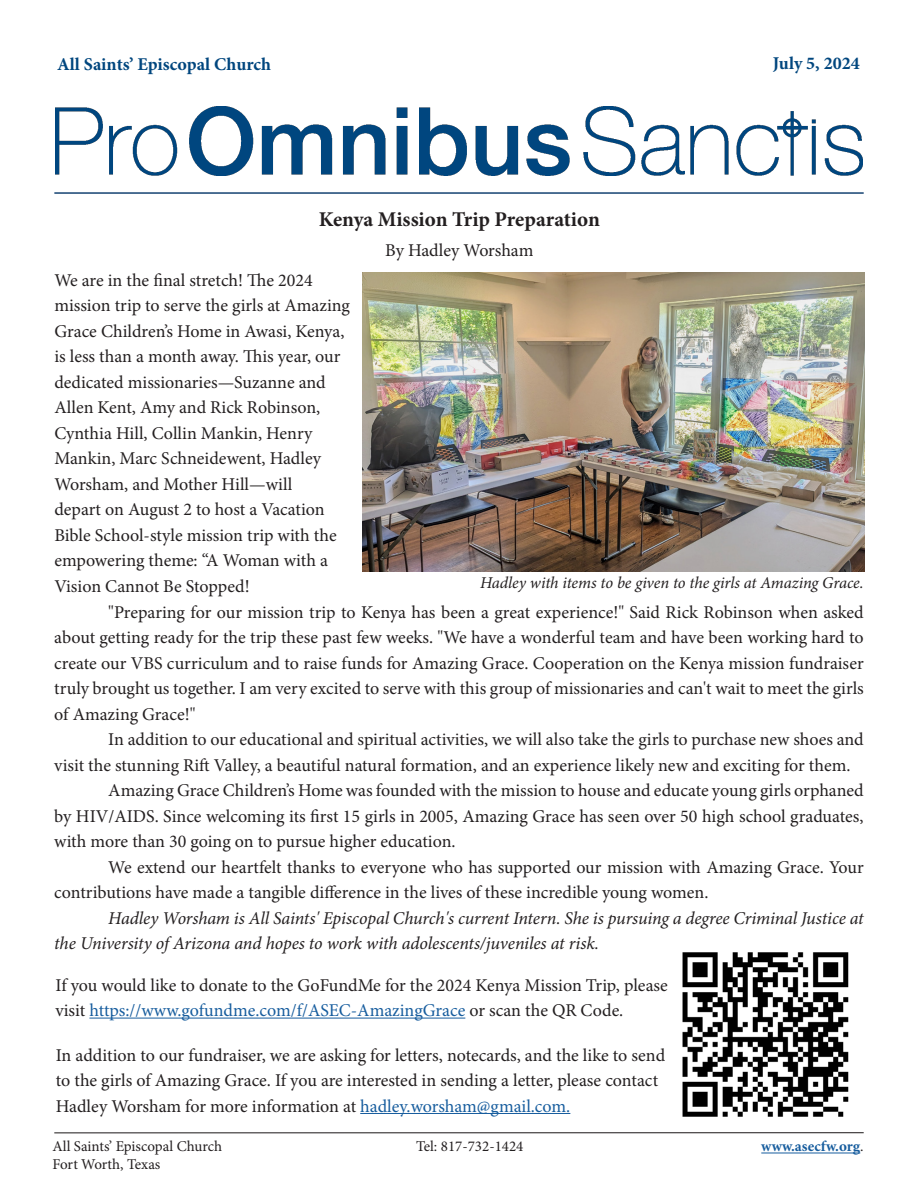
<style>
.page{position:relative;width:918px;height:1188px;background:#fff}
.page>*{position:absolute;margin:0;border:0;box-sizing:border-box;transform-origin:0 0}
.t1{font:700 21px "Minion Pro";letter-spacing:-.005em;color:#231f20}
.t2{font:18px/25.5px "Minion Pro";letter-spacing:-.005em;color:#231f20}
.t3{font:italic 18px/25.5px "Minion Pro";letter-spacing:-.01em;color:#231f20}
.t4{font:700 18px "Minion Pro";color:#00467e}
.t5{font:italic 16.5px "Minion Pro";letter-spacing:-.005em;color:#231f20}
.t6{font:15px "Minion Pro";color:#231f20}
.t7{font:700 15px "Minion Pro";letter-spacing:.01em;color:#175d9e}
.s1{color:#175d9e}
.s2{font-weight:400;color:#231f20}
</style>
<div class="page">
<hr style="left:54px;top:1132px;width:810px;height:1px;background:#231f20">
<hr style="left:761px;top:1153px;width:99px;height:1px;background:#175d9e">
<hr style="left:54px;top:192px;width:810px;height:2px;background:#036">
<img style="left:56px;top:106px;width:807px;height:70px">
<hr style="left:360px;top:1113px;width:210px;height:1px;background:#175d9e">
<img style="left:682px;top:952px;width:167px;height:165px">
<hr style="left:89px;top:1018px;width:376px;height:1px;background:#175d9e">
<img style="left:363px;top:273px;width:502px;height:298px">
<p class="t4" style="left:57px;top:52px;width:215px">All Saints’ Episcopal Church</p>
<p class="t4" style="left:773px;top:50px;width:88px">July 5, 2024</p>
<p class="t1" style="left:319px;top:204px;width:283px">Kenya Mission Trip Preparation</p>
<p class="t2" style="left:385px;top:237px;width:150px">By Hadley Worsham</p>
<p class="t2" style="left:54px;top:267px;width:297px">We are in the final stretch! The 2024 mission trip to serve the girls at Amazing Grace Children’s Home in Awasi, Kenya, is less than a month away. This year, our dedicated missionaries—Suzanne and Allen Kent, Amy and Rick Robinson, Cynthia Hill, Collin Mankin, Henry Mankin, Marc Schneidewent, Hadley Worsham, and Mother Hill—will<br>depart on August 2 to host a Vacation Bible School-style mission trip with the empowering theme: “A Woman with a Vision Cannot Be Stopped!</p>
<p class="t5" style="left:480px;top:571px;width:385px">Hadley with items to be given to the girls at Amazing Grace.</p>
<p class="t2" style="left:54px;top:599px;width:811px;text-align:justify;text-indent:54px">"Preparing for our mission trip to Kenya has been a great experience!" Said Rick Robinson when asked about getting ready for the trip these past few weeks. "We have a wonderful team and have been working hard to create our VBS curriculum and to raise funds for Amazing Grace. Cooperation on the Kenya mission fundraiser truly brought us together. I am very excited to serve with this group of missionaries and can't wait to meet the girls of Amazing Grace!"</p>
<p class="t2" style="left:54px;top:727px;width:811px;text-indent:54px">In addition to our educational and spiritual activities, we will also take the girls to purchase new shoes and visit the stunning Rift Valley, a beautiful natural formation, and an experience likely new and exciting for them.</p>
<p class="t2" style="left:54px;top:778px;width:811px;text-align:justify;text-indent:54px">Amazing Grace Children’s Home was founded with the mission to house and educate young girls orphaned by HIV/AIDS. Since welcoming its first 15 girls in 2005, Amazing Grace has seen over 50 high school graduates, with more than 30 going on to pursue higher education.</p>
<p class="t2" style="left:54px;top:854px;width:811px;text-indent:54px">We extend our heartfelt thanks to everyone who has supported our mission with Amazing Grace. Your contributions have made a tangible difference in the lives of these incredible young women.</p>
<p class="t3" style="left:54px;top:905px;width:811px;text-indent:54px">Hadley Worsham is All Saints' Episcopal Church's current Intern. She is pursuing a degree Criminal Justice at the University of Arizona and hopes to work with adolescents/juveniles at risk.</p>
<p class="t2" style="left:56px;top:972px;width:614px">If you would like to donate to the GoFundMe for the 2024 Kenya Mission Trip, please visit <span class="s1">https://www.gofundme.com/f/ASEC-AmazingGrace</span> or scan the QR Code.</p>
<p class="t2" style="left:56px;top:1042px;width:611px">In addition to our fundraiser, we are asking for letters, notecards, and the like to send to the girls of Amazing Grace. If you are interested in sending a letter, please contact<br>Hadley Worsham for more information at <span class="s1">hadley.worsham@gmail.com.</span></p>
<p class="t6" style="left:52px;top:1137px;width:171px">All Saints’ Episcopal Church</p>
<p class="t6" style="left:52px;top:1155px;width:109px">Fort Worth, Texas</p>
<p class="t6" style="left:416px;top:1137px;width:109px">Tel: 817-732-1424</p>
<p class="t7" style="left:761px;top:1136px;width:104px">www.asecfw.org<span class="s2">.</span></p>
</div>
